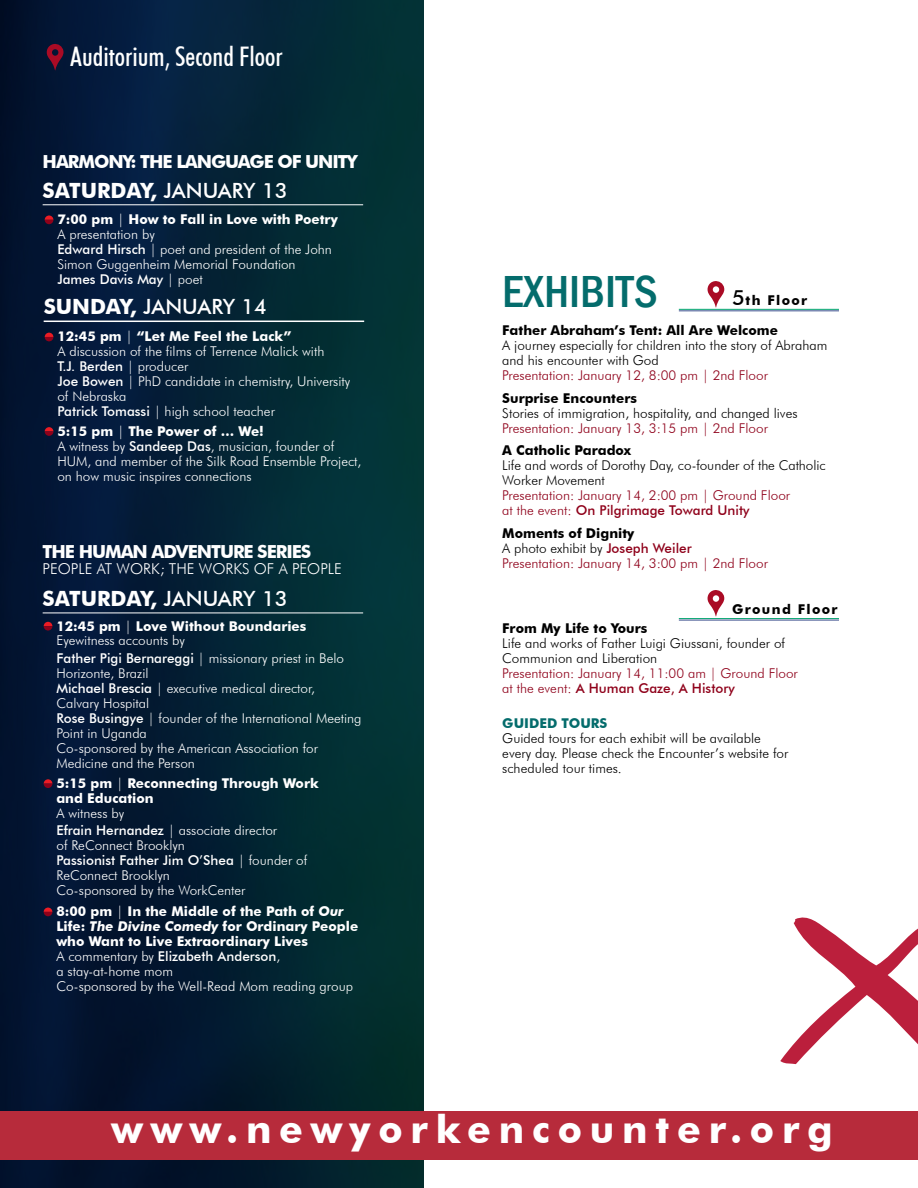
<style>
.page{position:relative;width:918px;height:1188px;background:#fff}
.page>*{position:absolute;margin:0;border:0;box-sizing:border-box;transform-origin:0 0}
.t1{font:500 condensed 46.2px "Franklin Gothic";color:#046c6c}
.t2{font:700 39px "Futura BT";letter-spacing:.2em;color:#fff}
.t3{font:500 condensed 27px "Futura BT";color:#fff}
.t4{font:700 21px "Futura BT";color:#fff}
.t5{font:500 21px "Futura BT";color:#fff}
.t6{font:700 18px "Futura BT";letter-spacing:-.06em;color:#fff}
.t7{font:300 15px "Futura BT";color:#fff}
.t8{font:300 13.5px/15px "Futura BT";color:#fff}
.t9{font:300 13.5px/15px "Futura BT";color:#000}
.t10{font:300 13.5px/15px "Futura BT";color:#8f011a}
.t11{font:700 13.5px/15px "Futura BT";color:#fff}
.t12{font:700 13.5px "Futura BT";color:#000}
.t13{font:700 13.5px "Futura BT";color:#046c6c}
.t14{font:700 13.5px "Futura BT";letter-spacing:.1em;color:#000}
.s1{font-weight:500}
.s2{font-weight:700}
.s3{font-weight:300}
.s4{font-style:italic}
.s5{font-weight:700;color:#000}
.s6{color:#000}
.s7{font-weight:500;font-size:21px}
</style>
<div class="page">
<img style="left:0;top:0;width:423px;height:1188px">
<svg style="left:45px;top:215px;width:8px;height:9px"></svg>
<svg style="left:45px;top:333px;width:8px;height:8px"></svg>
<hr style="left:44px;top:321px;width:320px;height:1px;background:#fff">
<svg style="left:780px;top:917px;width:138px;height:148px"></svg>
<svg style="left:44px;top:622px;width:8px;height:9px"></svg>
<svg style="left:44px;top:779px;width:8px;height:9px"></svg>
<svg style="left:44px;top:908px;width:8px;height:8px"></svg>
<hr style="left:43px;top:613px;width:320px;height:1px;background:#fff">
<hr style="left:43px;top:204px;width:320px;height:1px;background:#fff">
<svg style="left:45px;top:427px;width:8px;height:9px"></svg>
<div style="left:0;top:1111px;width:918px;height:48px;background:#b72b3b"></div>
<svg style="left:45px;top:43px;width:19px;height:27px"></svg>
<svg style="left:707px;top:281px;width:17px;height:27px"></svg>
<hr style="left:679px;top:309px;width:160px;height:1px;background:#00a46e">
<hr style="left:679px;top:310px;width:160px;height:1px;background:#3a4e8c">
<svg style="left:707px;top:590px;width:17px;height:27px"></svg>
<hr style="left:679px;top:618px;width:160px;height:1px;background:#00a46e">
<hr style="left:679px;top:620px;width:160px;height:1px;background:#3a4e8c">
<h3 class="t3" style="left:70px;top:40px;width:214px">Auditorium, Second Floor</h3>
<h3 class="t6" style="left:43px;top:151px;width:316px">HARMONY: THE LANGUAGE OF UNITY</h3>
<h3 class="t4" style="left:43px;top:178px;width:246px">SATURDAY, <span class="s1">JANUARY 13</span></h3>
<p class="t8" style="left:57px;top:212px;width:282px"><span class="s2">7:00 pm</span> | <span class="s2">How to Fall in Love with Poetry<br></span>A presentation by<br><span class="s1">Edward Hirsch</span> | poet and president of the John<br>Simon Guggenheim Memorial Foundation<br><span class="s1">James Davis May</span> | poet</p>
<h3 class="t5" style="left:44px;top:294px;width:225px"><span class="s2">SUNDAY,</span> JANUARY 14</h3>
<p class="t8" style="left:57px;top:329px;width:294px"><span class="s2">12:45 pm</span> | <span class="s2">“Let Me Feel the Lack”<br></span>A discussion of the films of Terrence Malick with<br><span class="s1">T.J. Berden</span> | producer<br><span class="s1">Joe Bowen</span> | PhD candidate in chemistry, University of Nebraska<br><span class="s1">Patrick Tomassi</span> | high school teacher</p>
<p class="t8" style="left:57px;top:423px;width:306px"><span class="s2">5:15 pm</span> | <span class="s2">The Power of … We!<br></span>A witness by <span class="s1">Sandeep Das</span>, musician, founder of HUM, and member of the Silk Road Ensemble Project, on how music inspires connections</p>
<h3 class="t6" style="left:43px;top:540px;width:270px">THE HUMAN ADVENTURE SERIES</h3>
<p class="t7" style="left:43px;top:560px;width:301px">PEOPLE AT WORK; THE WORKS OF A PEOPLE</p>
<h3 class="t4" style="left:43px;top:586px;width:246px">SATURDAY, <span class="s1">JANUARY 13</span></h3>
<p class="t11" style="left:56px;top:618px;width:252px">12:45 pm <span class="s3">|</span> Love Without Boundaries<br><span class="s3">Eyewitness accounts by</span></p>
<p class="t8" style="left:56px;top:650px;width:307px"><span class="s1">Father Pigi Bernareggi</span> | missionary priest in Belo Horizonte, Brazil<br><span class="s1">Michael Brescia</span> | executive medical director,<br>Calvary Hospital<br><span class="s1">Rose Busingye</span> | founder of the International Meeting Point in Uganda<br>Co-sponsored by the American Association for Medicine and the Person</p>
<p class="t11" style="left:56px;top:776px;width:264px">5:15 pm <span class="s3">|</span> Reconnecting Through Work and Education</p>
<p class="t8" style="left:56px;top:805px;width:222px;line-height:16.6px">A witness by<br><span class="s1">Efrain Hernandez</span> | associate director</p>
<p class="t8" style="left:57px;top:837px;width:252px">of ReConnect Brooklyn<br><span class="s1">Passionist Father Jim O’Shea</span> | founder of<br>ReConnect Brooklyn<br>Co-sponsored by the WorkCenter</p>
<p class="t11" style="left:56px;top:904px;width:303px">8:00 pm <span class="s3">|</span> In the Middle of the Path of <span class="s4">Our </span>Life: <span class="s4">The Divine Comedy</span> for Ordinary People who Want to Live Extraordinary Lives<br><span class="s3">A commentary by</span> <span class="s1">Elizabeth Anderson</span><span class="s3">,<br>a stay-at-home mom<br>Co-sponsored by the Well-Read Mom reading group</span></p>
<h1 class="t1" style="left:502px;top:262px;width:157px">EXHIBITS</h1>
<p class="t12" style="left:502px;top:322px;width:277px">Father Abraham’s Tent: All Are Welcome</p>
<p class="t9" style="left:502px;top:338px;width:327px">A journey especially for children into the story of Abraham and his encounter with God</p>
<p class="t10" style="left:502px;top:368px;width:267px">Presentation: January 12, 8:00 pm | 2nd Floor</p>
<p class="t12" style="left:502px;top:390px;width:136px">Surprise Encounters</p>
<p class="t9" style="left:502px;top:406px;width:297px">Stories of immigration, hospitality, and changed lives</p>
<p class="t10" style="left:502px;top:421px;width:267px">Presentation: January 13, 3:15 pm | 2nd Floor</p>
<p class="t12" style="left:502px;top:442px;width:130px">A Catholic Paradox</p>
<p class="t9" style="left:502px;top:458px;width:325px">Life and words of Dorothy Day, co-founder of the Catholic<br>Worker Movement</p>
<p class="t10" style="left:502px;top:488px;width:289px">Presentation: January 14, 2:00 pm | Ground Floor at the event: <span class="s1">On Pilgrimage Toward Unity</span></p>
<p class="t10" style="left:502px;top:526px;width:267px"><span class="s5">Moments of Dignity<br></span><span class="s6">A photo exhibit by</span> <span class="s1">Joseph Weiler<br></span>Presentation: January 14, 3:00 pm | 2nd Floor</p>
<p class="t12" style="left:732px;top:292px;width:77px"><span class="s7">5</span>th Floor</p>
<p class="t14" style="left:732px;top:601px;width:107px">Ground Floor</p>
<p class="t12" style="left:502px;top:620px;width:147px">From My Life to Yours</p>
<p class="t9" style="left:502px;top:636px;width:284px">Life and works of Father Luigi Giussani, founder of<br>Communion and Liberation</p>
<p class="t10" style="left:502px;top:666px;width:297px">Presentation: January 14, 11:00 am | Ground Floor at the event: <span class="s1">A Human Gaze, A History</span></p>
<p class="t13" style="left:502px;top:715px;width:107px">GUIDED TOURS</p>
<p class="t9" style="left:502px;top:731px;width:288px">Guided tours for each exhibit will be available every day. Please check the Encounter’s website for scheduled tour times.</p>
<h2 class="t2" style="left:112px;top:1106px;width:723px">www.newyorkencounter.org</h2>
</div>
